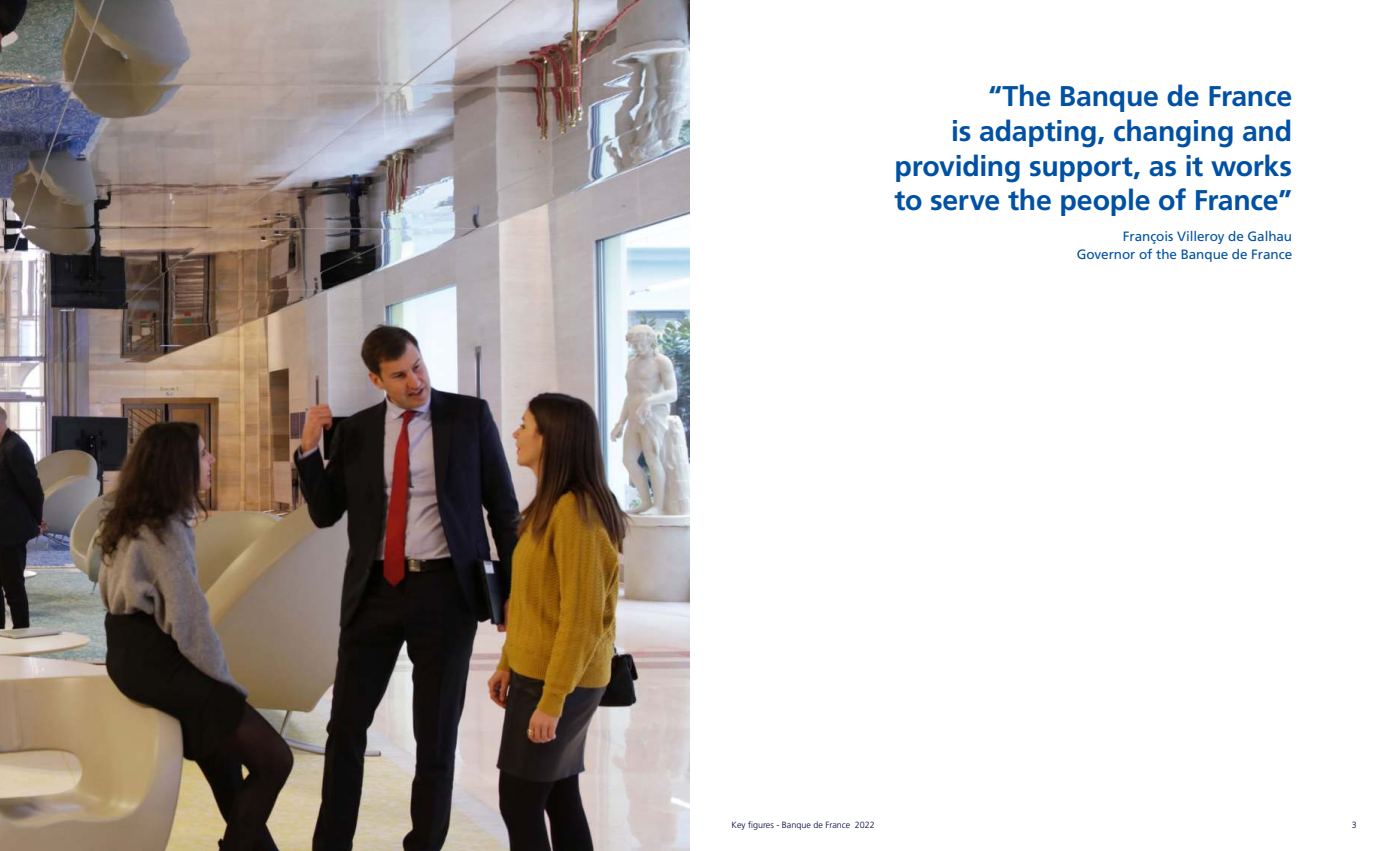
<style>
.page{position:relative;width:1378px;height:851px;background:#fff}
.page>*{position:absolute;margin:0;border:0;box-sizing:border-box;transform-origin:0 0}
.t1{font:700 28.5px/34.5px "Frutiger LT Std";letter-spacing:-.01em;color:#0051a4;text-align:right}
.t2{font:13.5px/17.4px "Frutiger LT Std";letter-spacing:-.005em;color:#0051a4;text-align:right}
.t3{font:300 9px "Frutiger LT Std";color:#00053d}
</style>
<div class="page">
<img style="left:0;top:0;width:689px;height:850px">
<p class="t1" style="left:894px;top:81px;width:399px">“The Banque de France<br>is adapting, changing and providing support, as it works to serve the people of France”</p>
<p class="t2" style="left:1076px;top:229px;width:217px">François Villeroy de Galhau<br>Governor of the Banque de France</p>
<p class="t3" style="left:731px;top:821px;width:145px">Key figures - Banque de France 2022</p>
<p class="t3" style="left:1351px;top:821px;width:7px">3</p>
</div>
